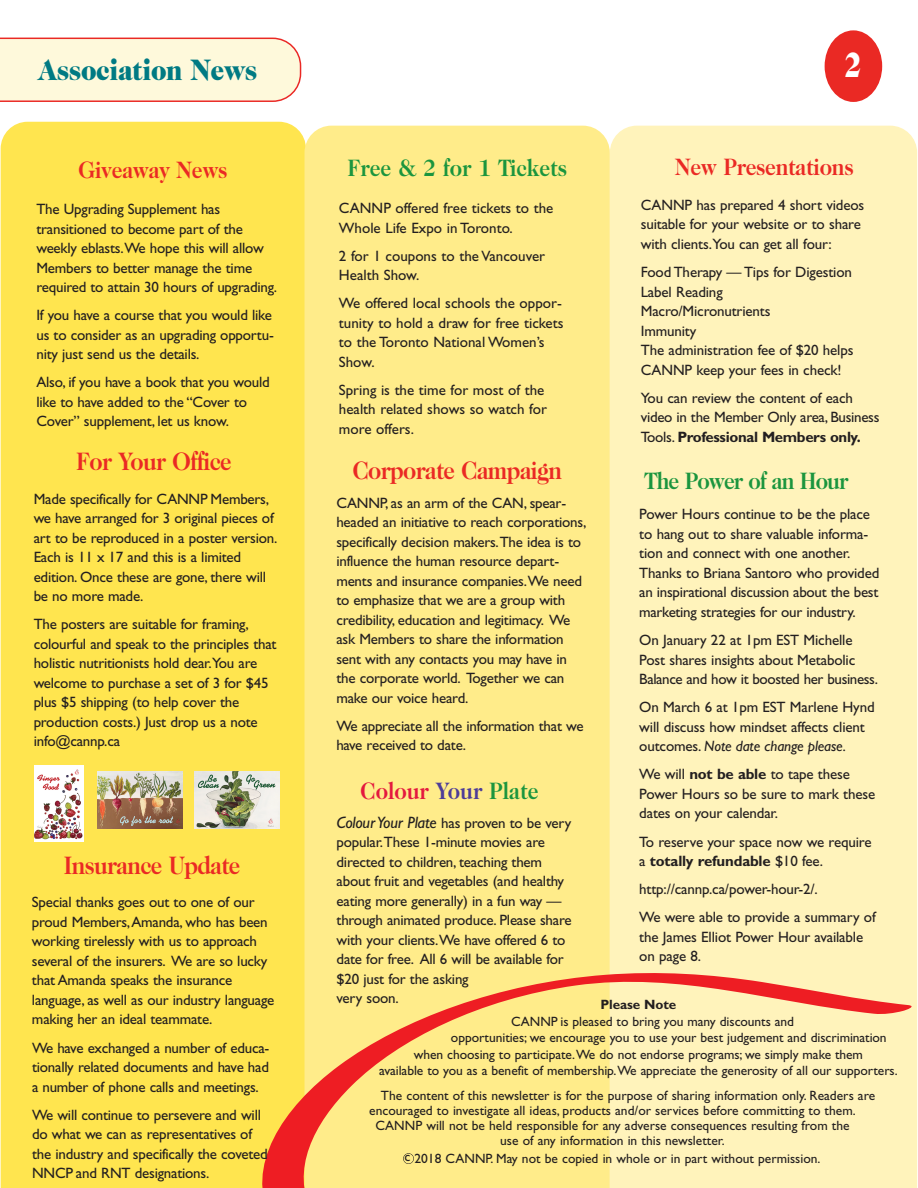
<style>
.page{position:relative;width:918px;height:1188px;background:#fff}
.page>*{position:absolute;margin:0;border:0;box-sizing:border-box;transform-origin:0 0}
.t1{font:900 36px "Caslon Two Twenty Four";color:#fff;scale:.8 1}
.t2{font:900 30px "Caslon Two Twenty Four";letter-spacing:-.01em;color:#007a83;scale:.9 1}
.t3{font:700 25.5px "Caslon Two Twenty Four";letter-spacing:-.025em;color:#ea2924;scale:.9 1}
.t4{font:700 24px "Caslon Two Twenty Four";letter-spacing:-.01em;color:#ea2924;scale:.9 1}
.t5{font:700 24px "Caslon Two Twenty Four";color:#1b953e;scale:.9 1}
.t6{font:700 24px "Caslon Two Twenty Four";letter-spacing:-.04em;color:#1b953e;scale:.9 1}
.t7{font:700 24px "Caslon Two Twenty Four";color:#e4183e;scale:.9 1}
.t8{font:15px/19.5px "Gill Sans";letter-spacing:-.015em;color:#231f20}
.t9{font:13.5px "Gill Sans";color:#231f20}
.t10{font:700 13.5px "Gill Sans";letter-spacing:-.005em;color:#231f20}
.s1{font-weight:700}
.s2{font-style:italic}
.s3{color:#4d3c98}
.s4{color:#1b953e}
.s5{font-style:italic;font-size:16.5px}
</style>
<div class="page">
<div style="left:1px;top:122px;width:304px;height:1066px;background:#ffe54f"></div>
<div style="left:610px;top:126px;width:307px;height:845px;background:#fff3bb"></div>
<div style="left:305px;top:126px;width:305px;height:845px;background:#ffec8a"></div>
<svg style="left:253px;top:971px;width:664px;height:217px;background:#fddd93"></svg>
<svg style="left:822px;top:57px;width:19px;height:21px"></svg>
<div style="left:825px;top:30px;width:57px;height:72px;background:#ea2924;border-radius:50%"></div>
<div style="left:403px;top:1153px;width:11px;height:11px;border:1px solid #231f20;border-radius:50%"></div>
<svg style="left:0;top:38px;width:301px;height:64px;background:#fdf0d3"></svg>
<img style="left:34px;top:765px;width:49px;height:76px">
<img style="left:97px;top:771px;width:85px;height:57px">
<img style="left:194px;top:772px;width:86px;height:56px">
<h2 class="t2" style="left:39px;top:58px;width:244px">Association News</h2>
<h3 class="t4" style="left:79px;top:160px;width:167px">Giveaway News</h3>
<h3 class="t5" style="left:347px;top:158px;width:245px">Free &amp; 2 for 1 Tickets</h3>
<p class="t8" style="left:36px;top:201px;width:242px">The Upgrading Supplement has transitioned to become part of the weekly eblasts.We hope this will allow Members to better manage the time required to attain 30 hours of upgrading.</p>
<p class="t8" style="left:36px;top:307px;width:239px">If you have a course that you would like us to consider as an upgrading opportu&shy;nity just send us the details.</p>
<p class="t8" style="left:36px;top:374px;width:235px">Also, if you have a book that you would like to have added to the “Cover to<br>Cover” supplement, let us know.</p>
<p class="t8" style="left:339px;top:200px;width:216px">CANNP offered free tickets to the<br>Whole Life Expo in Toronto.</p>
<p class="t8" style="left:339px;top:247px;width:208px">2 for 1 coupons to the Vancouver<br>Health Show.</p>
<p class="t8" style="left:339px;top:295px;width:226px">We offered local schools the oppor&shy;tunity to hold a draw for free tickets to the Toronto National Women’s<br>Show.</p>
<p class="t8" style="left:339px;top:382px;width:210px">Spring is the time for most of the health related shows so watch for more offers.</p>
<h1 class="t1" style="left:844px;top:50px;width:23px">2</h1>
<h3 class="t4" style="left:675px;top:158px;width:200px">New Presentations</h3>
<p class="t8" style="left:641px;top:196px;width:225px">CANNP has prepared 4 short videos suitable for your website or to share with clients.You can get all four:</p>
<p class="t8" style="left:641px;top:264px;width:214px">Food Therapy — Tips for Digestion<br>Label Reading<br>Macro/Micronutrients<br>Immunity<br>The administration fee of $20 helps<br>CANNP keep your fees in check!</p>
<p class="t8" style="left:641px;top:389px;width:240px">You can review the content of each video in the Member Only area, Business<br>Tools. <span class="s1">Professional Members only.</span></p>
<h3 class="t3" style="left:76px;top:452px;width:174px">For Your Office</h3>
<p class="t8" style="left:34px;top:490px;width:245px">Made specifically for CANNP Members, we have arranged for 3 original pieces of art to be reproduced in a poster version.<br>Each is 11 x 17 and this is a limited edition. Once these are gone, there will be no more made.</p>
<p class="t8" style="left:34px;top:616px;width:244px">The posters are suitable for framing, colourful and speak to the principles that holistic nutritionists hold dear.You are welcome to purchase a set of 3 for $45 plus $5 shipping (to help cover the production costs.) Just drop us a note info@cannp.ca</p>
<h3 class="t3" style="left:64px;top:856px;width:198px">Insurance Update</h3>
<p class="t8" style="left:32px;top:894px;width:244px">Special thanks goes out to one of our proud Members,Amanda, who has been working tirelessly with us to approach several of the insurers. We are so lucky that Amanda speaks the insurance language, as well as our industry language making her an ideal teammate.</p>
<p class="t8" style="left:32px;top:1039px;width:239px;text-align:justify">We have exchanged a number of educa&shy;tionally related documents and have had a number of phone calls and meetings.</p>
<p class="t8" style="left:32px;top:1106px;width:237px">We will continue to persevere and will do what we can as representatives of the industry and specifically the coveted NNCP and RNT designations.</p>
<h3 class="t3" style="left:353px;top:460px;width:234px">Corporate Campaign</h3>
<h3 class="t6" style="left:644px;top:472px;width:229px">The Power of an Hour</h3>
<p class="t8" style="left:336px;top:494px;width:251px">CANNP, as an arm of the CAN, spear&shy;headed an initiative to reach corporations, specifically decision makers.The idea is to influence the human resource depart&shy;ments and insurance companies.We need to emphasize that we are a group with credibility, education and legitimacy. We ask Members to share the information sent with any contacts you may have in the corporate world. Together we can make our voice heard.</p>
<p class="t8" style="left:336px;top:717px;width:249px">We appreciate all the information that we have received to date.</p>
<p class="t8" style="left:639px;top:506px;width:242px">Power Hours continue to be the place to hang out to share valuable informa&shy;tion and connect with one another.<br>Thanks to Briana Santoro who provided an inspirational discussion about the best marketing strategies for our industry.</p>
<p class="t8" style="left:639px;top:632px;width:240px">On January 22 at 1pm EST Michelle<br>Post shares insights about Metabolic<br>Balance and how it boosted her business.</p>
<p class="t8" style="left:639px;top:699px;width:237px">On March 6 at 1pm EST Marlene Hynd will discuss how mindset affects client outcomes. <span class="s2">Note date change please.</span></p>
<p class="t8" style="left:639px;top:766px;width:238px">We will <span class="s1">not be able</span> to tape these<br>Power Hours so be sure to mark these dates on your calendar.</p>
<p class="t8" style="left:639px;top:833px;width:234px">To reserve your space now we require a <span class="s1">totally refundable</span> $10 fee.</p>
<p class="t8" style="left:639px;top:876px;width:238px;line-height:28.2px">http://cannp.ca/power-hour-2/.<br>We were able to provide a summary of</p>
<p class="t8" style="left:639px;top:928px;width:225px">the James Elliot Power Hour available on page 8.</p>
<h3 class="t7" style="left:360px;top:782px;width:199px">Colour <span class="s3">Your</span> <span class="s4">Plate</span></h3>
<p class="t8" style="left:337px;top:814px;width:237px"><span class="s5">ColourYour Plate</span> has proven to be very popular.These 1-minute movies are directed to children, teaching them about fruit and vegetables (and healthy eating more generally) in a fun way — through animated produce. Please share with your clients.We have offered 6 to date for free. All 6 will be available for $20 just for the asking<br>very soon.</p>
<p class="t10" style="left:600px;top:1000px;width:78px">Please Note</p>
<p class="t9" style="left:511px;top:1016px;width:285px">CANNP is pleased to bring you many discounts and</p>
<p class="t9" style="left:451px;top:1033px;width:437px">opportunities; we encourage you to use your best judgement and discrimination</p>
<p class="t9" style="left:414px;top:1049px;width:451px">when choosing to participate.We do not endorse programs; we simply make them</p>
<p class="t9" style="left:379px;top:1066px;width:520px">available to you as a benefit of membership.We appreciate the generosity of all our supporters.</p>
<p class="t9" style="left:381px;top:1090px;width:496px">The content of this newsletter is for the purpose of sharing information only. Readers are</p>
<p class="t9" style="left:369px;top:1105px;width:488px">encouraged to investigate all ideas, products and/or services before committing to them.</p>
<p class="t9" style="left:375px;top:1120px;width:476px">CANNP will not be held responsible for any adverse consequences resulting from the</p>
<p class="t9" style="left:500px;top:1135px;width:226px">use of any information in this newsletter.</p>
<p class="t9" style="left:404px;top:1153px;width:418px">c 2018 CANNP. May not be copied in whole or in part without permission.</p>
</div>
